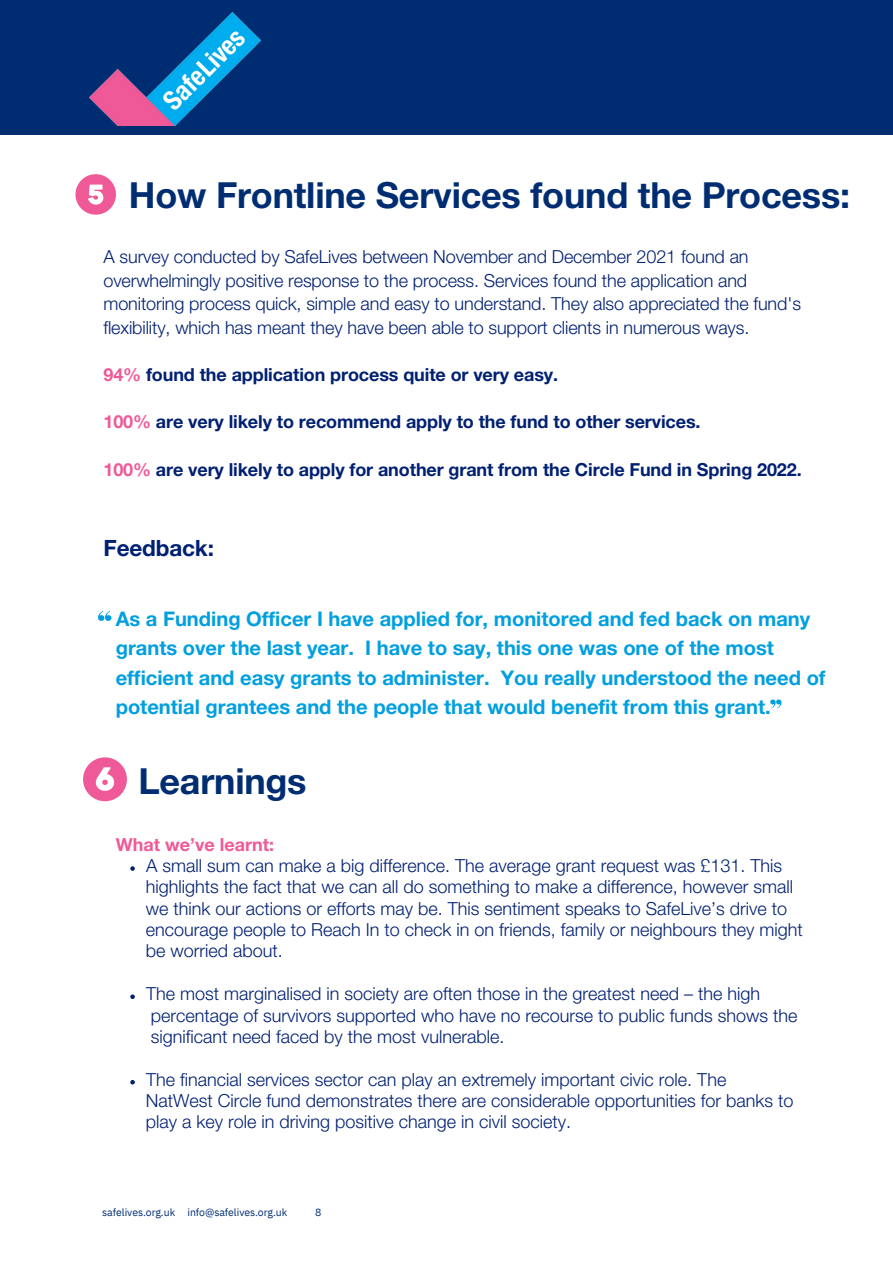
<style>
.page{position:relative;width:893px;height:1264px;background:#fff}
.page>*{position:absolute;margin:0;border:0;box-sizing:border-box;transform-origin:0 0}
.t1{font:700 36px "Helvetica Neue LT Std";letter-spacing:-.005em;color:#002d72}
.t2{font:700 22.5px "Helvetica Neue LT Std";letter-spacing:-.005em;color:#002072}
.t3{font:700 20.1px/29.4px "Helvetica Neue LT Std";color:#009fdf}
.t4{font:300 18px/21.3px "Helvetica Neue LT Std";color:#002072}
.t5{font:700 18px "Helvetica Neue LT Std";letter-spacing:-.005em;color:#002072}
.t6{font:700 18px "Helvetica Neue LT Std";color:#f05998}
.t7{font:10.5px "IBM Plex Sans";letter-spacing:-.005em;color:#002d72}
.s1{color:#f05998}
</style>
<div class="page">
<div style="left:0;top:0;width:892px;height:135px;background:#002d72"></div>
<img style="left:90px;top:12px;width:170px;height:114px">
<svg style="left:98px;top:610px;width:13px;height:11px"></svg>
<svg style="left:770px;top:699px;width:11px;height:9px"></svg>
<svg style="left:75px;top:174px;width:41px;height:41px"></svg>
<svg style="left:83px;top:757px;width:44px;height:44px"></svg>
<svg style="left:130px;top:866px;width:5px;height:4px"></svg>
<svg style="left:130px;top:994px;width:5px;height:5px"></svg>
<svg style="left:130px;top:1080px;width:5px;height:4px"></svg>
<h1 class="t1" style="left:80px;top:182px;width:771px">5 How Frontline Services found the Process:</h1>
<p class="t4" style="left:103px;top:247px;width:699px;line-height:23.5px">A survey conducted by SafeLives between November and December 2021 found an overwhelmingly positive response to the process. Services found the application and monitoring process quick, simple and easy to understand. They also appreciated the fund's flexibility, which has meant they have been able to support clients in numerous ways.</p>
<p class="t5" style="left:103px;top:368px;width:456px"><span class="s1">94%</span> found the application process quite or very easy.</p>
<p class="t5" style="left:103px;top:415px;width:598px"><span class="s1">100%</span> are very likely to recommend apply to the fund to other services.</p>
<p class="t5" style="left:103px;top:462px;width:699px"><span class="s1">100%</span> are very likely to apply for another grant from the Circle Fund in Spring 2022.</p>
<p class="t2" style="left:103px;top:540px;width:112px">Feedback:</p>
<p class="t3" style="left:116px;top:606px;width:711px">As a Funding Officer I have applied for, monitored and fed back on many grants over the last year. I have to say, this one was one of the most efficient and easy grants to administer. You really understood the need of potential grantees and the people that would benefit from this grant.</p>
<h1 class="t1" style="left:89px;top:768px;width:219px">6 Learnings</h1>
<p class="t6" style="left:116px;top:837px;width:160px">What we’ve learnt:</p>
<p class="t4" style="left:146px;top:878px;width:658px">highlights the fact that we can all do something to make a difference, however small we think our actions or efforts may be. This sentiment speaks to SafeLive’s drive to encourage people to Reach In to check in on friends, family or neighbours they might be worried about.</p>
<p class="t4" style="left:146px;top:857px;width:637px">A small sum can make a big difference. The average grant request was £131. This</p>
<p class="t4" style="left:146px;top:985px;width:615px">The most marginalised in society are often those in the greatest need – the high</p>
<p class="t4" style="left:151px;top:1006px;width:648px">percentage of survivors supported who have no recourse to public funds shows the significant need faced by the most vulnerable.</p>
<p class="t4" style="left:146px;top:1071px;width:581px">The financial services sector can play an extremely important civic role. The</p>
<p class="t4" style="left:146px;top:1092px;width:649px">NatWest Circle fund demonstrates there are considerable opportunities for banks to play a key role in driving positive change in civil society.</p>
<p class="t7" style="left:102px;top:1204px;width:186px">safelives.org.uk info@safelives.org.uk</p>
<p class="t7" style="left:315px;top:1204px;width:8px">8</p>
</div>
